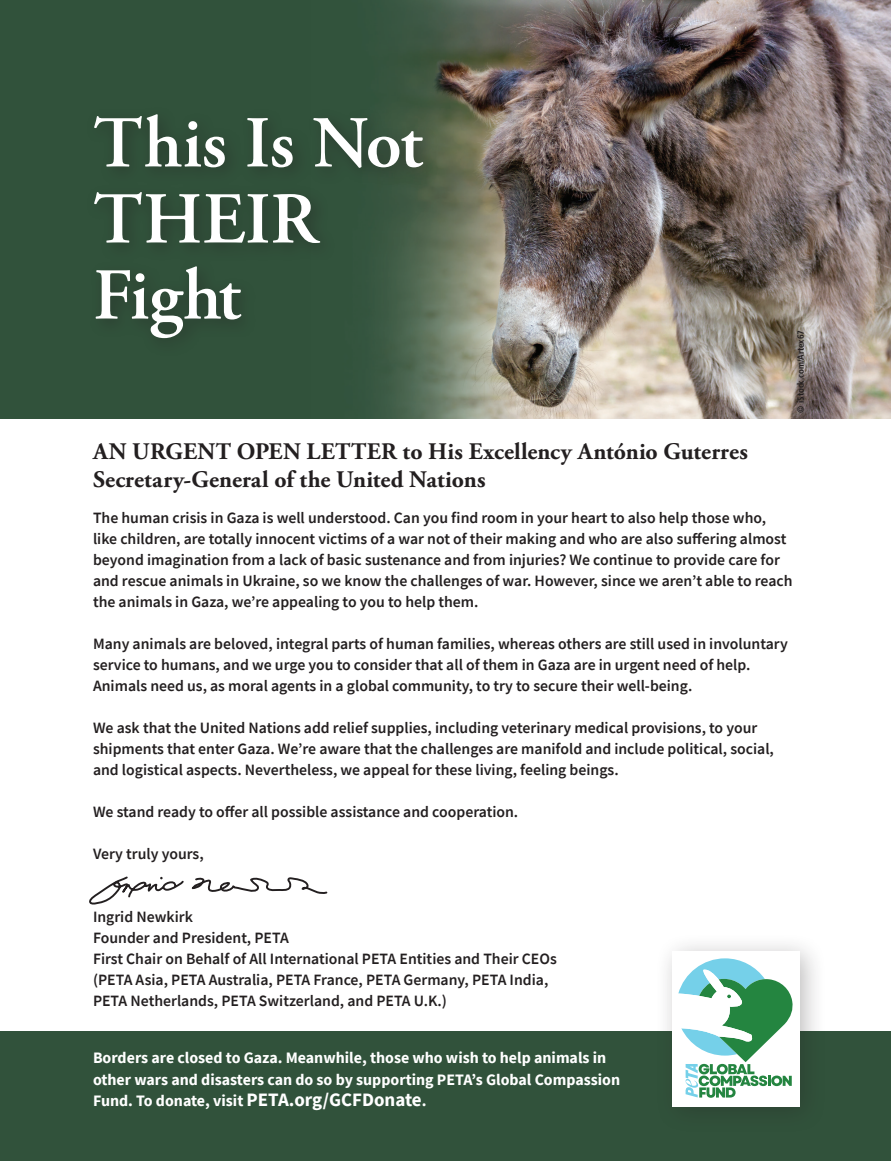
<style>
.page{position:relative;width:891px;height:1161px;background:#fff}
.page>*{position:absolute;margin:0;border:0;box-sizing:border-box;transform-origin:0 0}
.t1{font:600 72.9px/76.1px "Adobe Garamond Pro";letter-spacing:-.005em;color:#fff}
.t2{font:700 23.7px/27.8px "Adobe Garamond Pro";letter-spacing:.005em;color:#231f20}
.t3{font:700 15.9px/21.8px "Source Sans Pro";color:#fff}
.t4{font:600 15.75px/21px "Source Sans Pro";color:#231f20}
.t5{font:700 condensed 9px "Frutiger LT Std";letter-spacing:-.005em;color:#231f20}
.s1{font-size:18.9px}
</style>
<div class="page">
<div style="left:0;top:0;width:891px;height:418px;background:#31523b"></div>
<img style="left:381px;top:0;width:510px;height:418px">
<div style="left:0;top:1032px;width:891px;height:129px;background:#31523b"></div>
<svg style="left:89px;top:876px;width:239px;height:29px"></svg>
<div style="left:85px;top:105px;width:356px;height:253px;background:#231f20;opacity:.5"></div>
<div style="left:655px;top:933px;width:172px;height:201px;background:#231f20;opacity:.3"></div>
<div style="left:672px;top:951px;width:128px;height:155px;background:#fff"></div>
<svg style="left:678px;top:958px;width:115px;height:140px"></svg>
<h1 class="t1" style="left:93px;top:106px;width:332px">This Is Not<br>THEIR<br>Fight</h1>
<p class="t5" style="left:796px;top:412px;width:84px;rotate:-90deg">© iStock.com/Artex67</p>
<h2 class="t2" style="left:93px;top:438px;width:656px">AN URGENT OPEN LETTER to His Excellency António Guterres<br>Secretary-General of the United Nations</h2>
<p class="t4" style="left:93px;top:507px;width:701px">The human crisis in Gaza is well understood. Can you find room in your heart to also help those who, like children, are totally innocent victims of a war not of their making and who are also suffering almost beyond imagination from a lack of basic sustenance and from injuries? We continue to provide care for and rescue animals in Ukraine, so we know the challenges of war. However, since we aren’t able to reach the animals in Gaza, we’re appealing to you to help them.</p>
<p class="t4" style="left:93px;top:633px;width:696px">Many animals are beloved, integral parts of human families, whereas others are still used in involuntary service to humans, and we urge you to consider that all of them in Gaza are in urgent need of help.<br>Animals need us, as moral agents in a global community, to try to secure their well-being.</p>
<p class="t4" style="left:93px;top:717px;width:682px">We ask that the United Nations add relief supplies, including veterinary medical provisions, to your shipments that enter Gaza. We’re aware that the challenges are manifold and include political, social, and logistical aspects. Nevertheless, we appeal for these living, feeling beings.</p>
<p class="t4" style="left:93px;top:801px;width:427px">We stand ready to offer all possible assistance and cooperation.</p>
<p class="t4" style="left:93px;top:843px;width:112px">Very truly yours,</p>
<p class="t4" style="left:93px;top:906px;width:465px">Ingrid Newkirk<br>Founder and President, PETA<br>First Chair on Behalf of All International PETA Entities and Their CEOs (PETA Asia, PETA Australia, PETA France, PETA Germany, PETA India, PETA Netherlands, PETA Switzerland, and PETA U.K.)</p>
<p class="t3" style="left:93px;top:1046px;width:529px">Borders are closed to Gaza. Meanwhile, those who wish to help animals in other wars and disasters can do so by supporting PETA’s Global Compassion<br>Fund. To donate, visit <span class="s1">PETA.org/GCFDonate</span>.</p>
</div>
